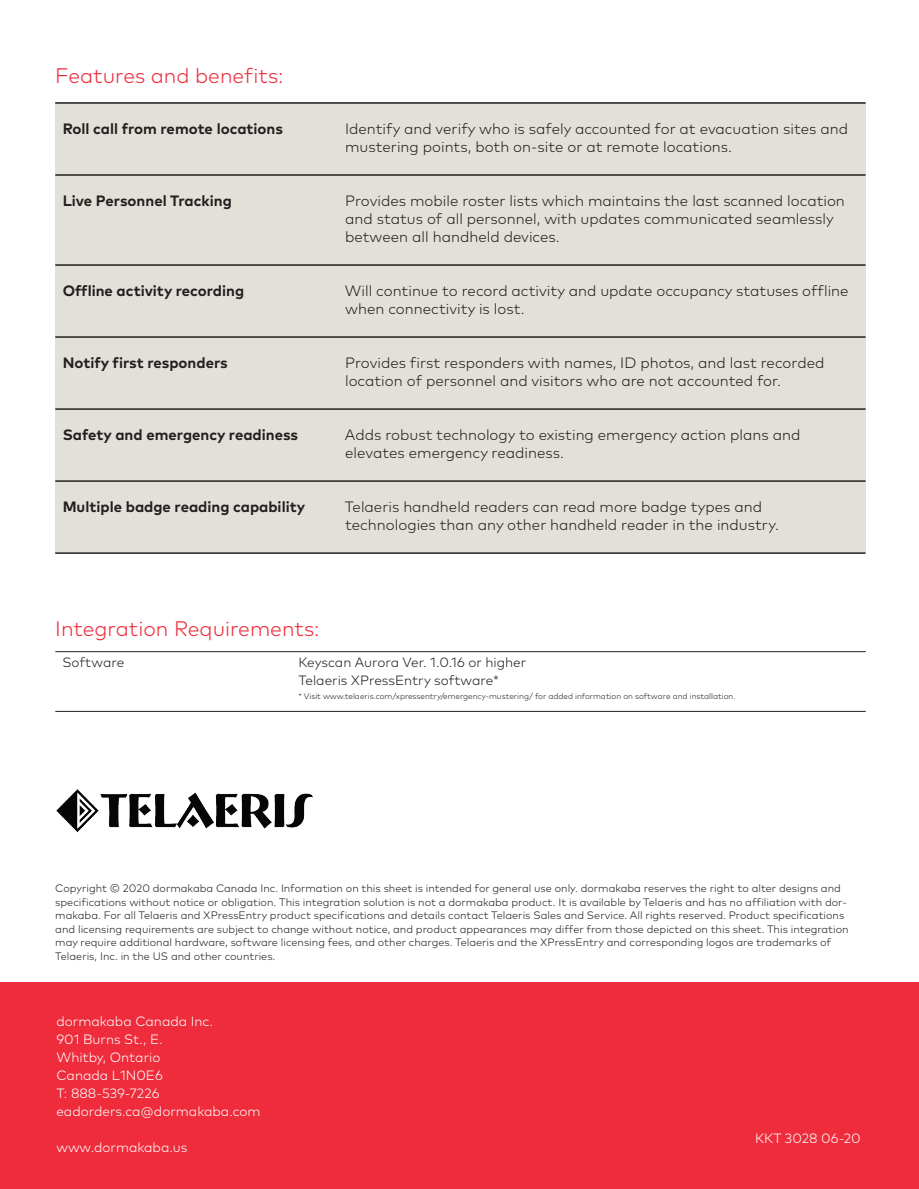
<style>
.page{position:relative;width:919px;height:1189px;background:#fff}
.page>*{position:absolute;margin:0;border:0;box-sizing:border-box;transform-origin:0 0}
.t1{font:300 21px "Mark Pro";color:#ee2c3b}
.t2{font:300 15px/18px "Mark Pro";color:#231f20}
.t3{font:700 15px "Mark Pro";color:#231f20}
.t4{font:300 13.5px/18px "Mark Pro";color:#fff}
.t5{font:300 13.5px/18px "Mark Pro";color:#231f20}
.t6{font:300 10.8px/13.5px "Mark Pro";color:#231f20}
.t7{font:300 8.1px "Mark Pro";color:#231f20}
</style>
<div class="page">
<div style="left:55px;top:102px;width:810px;height:450px;background:#e2e1d9"></div>
<hr style="left:55px;top:651px;width:810px;height:1px;background:#231f20">
<hr style="left:55px;top:711px;width:810px;height:1px;background:#231f20">
<hr style="left:55px;top:102px;width:810px;height:2px;background:#231f20">
<hr style="left:55px;top:174px;width:810px;height:2px;background:#231f20">
<hr style="left:55px;top:264px;width:810px;height:2px;background:#231f20">
<hr style="left:55px;top:336px;width:810px;height:2px;background:#231f20">
<hr style="left:55px;top:408px;width:810px;height:2px;background:#231f20">
<hr style="left:55px;top:480px;width:810px;height:2px;background:#231f20">
<hr style="left:55px;top:552px;width:810px;height:2px;background:#231f20">
<div style="left:0;top:982px;width:918px;height:207px;background:#ee2c3b"></div>
<img style="left:56px;top:789px;width:257px;height:43px">
<h1 class="t1" style="left:55px;top:63px;width:230px">Features and benefits:</h1>
<h2 class="t3" style="left:63px;top:120px;width:222px">Roll call from remote locations</h2>
<h2 class="t2" style="left:345px;top:119px;width:504px">Identify and verify who is safely accounted for at evacuation sites and mustering points, both on-site or at remote locations.</h2>
<h2 class="t3" style="left:63px;top:192px;width:171px">Live Personnel Tracking</h2>
<h2 class="t2" style="left:345px;top:191px;width:501px">Provides mobile roster lists which maintains the last scanned location and status of all personnel, with updates communicated seamlessly between all handheld devices.</h2>
<h2 class="t3" style="left:63px;top:282px;width:183px">Offline activity recording</h2>
<h2 class="t2" style="left:345px;top:281px;width:505px">Will continue to record activity and update occupancy statuses offline when connectivity is lost.</h2>
<h2 class="t3" style="left:63px;top:354px;width:167px">Notify first responders</h2>
<h2 class="t2" style="left:345px;top:353px;width:481px">Provides first responders with names, ID photos, and last recorded location of personnel and visitors who are not accounted for.</h2>
<h2 class="t3" style="left:63px;top:426px;width:237px">Safety and emergency readiness</h2>
<h2 class="t2" style="left:345px;top:425px;width:457px">Adds robust technology to existing emergency action plans and elevates emergency readiness.</h2>
<h2 class="t3" style="left:63px;top:498px;width:244px">Multiple badge reading capability</h2>
<h2 class="t2" style="left:345px;top:497px;width:435px">Telaeris handheld readers can read more badge types and technologies than any other handheld reader in the industry.</h2>
<h1 class="t1" style="left:55px;top:616px;width:266px">Integration Requirements:</h1>
<p class="t5" style="left:62px;top:654px;width:63px">Software</p>
<p class="t5" style="left:298px;top:654px;width:229px">Keyscan Aurora Ver. 1.0.16 or higher<br>Telaeris XPressEntry software*</p>
<p class="t7" style="left:298px;top:691px;width:438px">* Visit www.telaeris.com/xpressentry/emergency-mustering/ for added information on software and installation.</p>
<p class="t6" style="left:55px;top:882px;width:794px">Copyright © 2020 dormakaba Canada Inc. Information on this sheet is intended for general use only. dormakaba reserves the right to alter designs and specifications without notice or obligation. This integration solution is not a dormakaba product. It is available by Telaeris and has no affiliation with dor&shy;makaba. For all Telaeris and XPressEntry product specifications and details contact Telaeris Sales and Service. All rights reserved. Product specifications and licensing requirements are subject to change without notice, and product appearances may differ from those depicted on this sheet. This integration may require additional hardware, software licensing fees, and other charges. Telaeris and the XPressEntry and corresponding logos are trademarks of Telaeris, Inc. in the US and other countries.</p>
<p class="t4" style="left:56px;top:1012px;width:206px">dormakaba Canada Inc.<br>901 Burns St., E.<br>Whitby, Ontario<br>Canada L1N0E6<br>T: 888-539-7226 eadorders.ca@dormakaba.com</p>
<p class="t4" style="left:56px;top:1138px;width:132px">www.dormakaba.us</p>
<p class="t4" style="left:755px;top:1129px;width:107px">KKT 3028 06-20</p>
</div>
